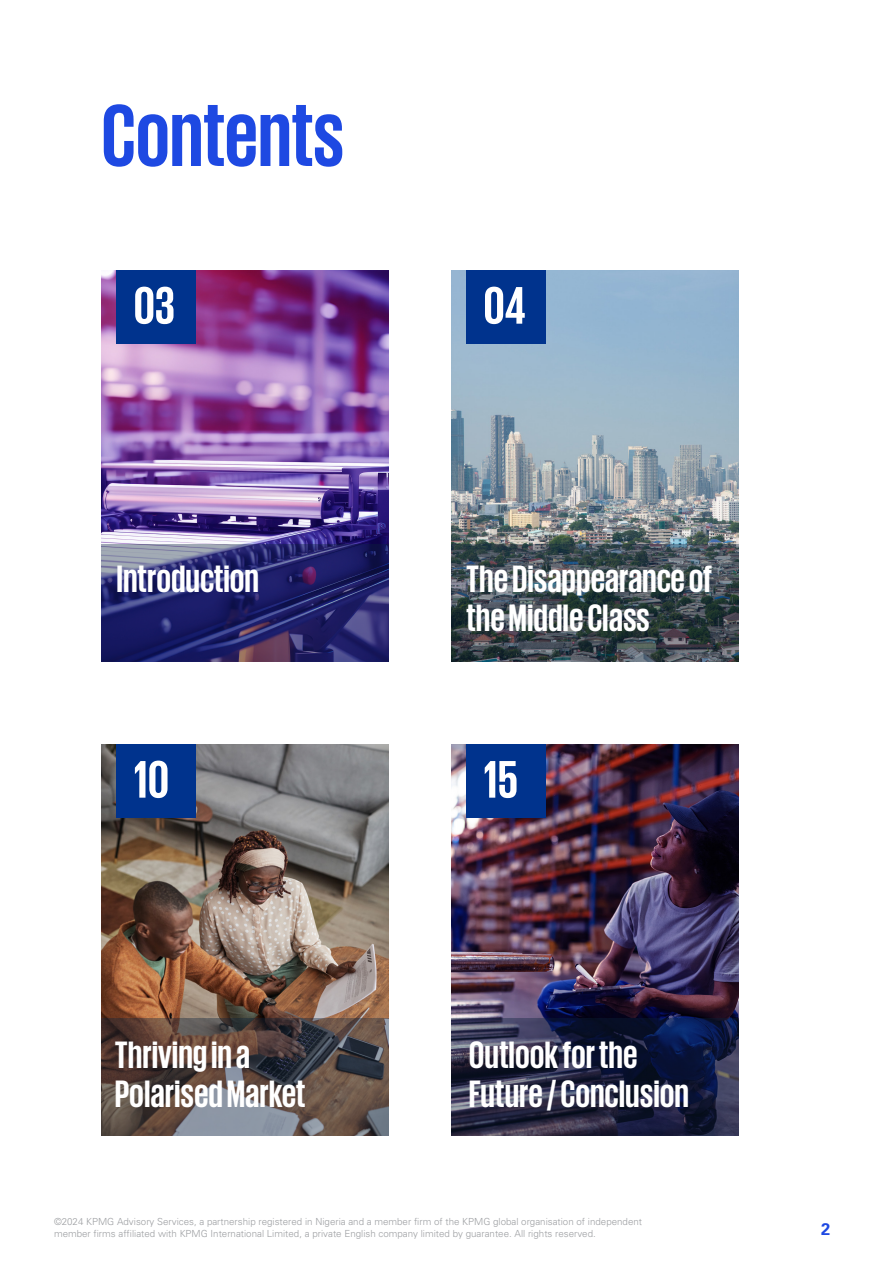
<style>
.page{position:relative;width:893px;height:1263px;background:#fff}
.page>*{position:absolute;margin:0;border:0;box-sizing:border-box;transform-origin:0 0}
.t1{font:700 90px "KPMG";letter-spacing:-.005em;color:#1e49e2}
.t2{font:700 54px "KPMG";color:#fff}
.t3{font:700 39px/39px "KPMG";color:#fff}
.t4{font:700 16.5px "Univers";color:#1e49e2}
.t5{font:300 9.75px/11.7px "Univers";color:#9d9fa2}
</style>
<div class="page">
<img style="left:101px;top:270px;width:287px;height:274px">
<img style="left:101px;top:744px;width:287px;height:274px">
<img style="left:451px;top:270px;width:287px;height:274px">
<img style="left:451px;top:744px;width:287px;height:274px">
<div style="left:116px;top:270px;width:80px;height:74px;background:#00338d"></div>
<div style="left:116px;top:744px;width:80px;height:74px;background:#00338d"></div>
<svg style="left:451px;top:544px;width:287px;height:118px;background:#3e4a50"></svg>
<svg style="left:101px;top:544px;width:287px;height:118px;background:#2e2e6f"></svg>
<svg style="left:101px;top:1018px;width:287px;height:117px;background:#5b4f4c"></svg>
<svg style="left:451px;top:1018px;width:287px;height:117px;background:#232744"></svg>
<div style="left:466px;top:270px;width:80px;height:74px;background:#00338d"></div>
<div style="left:466px;top:744px;width:80px;height:74px;background:#00338d"></div>
<p class="t1" style="left:101px;top:90px;width:244px">Contents</p>
<p class="t2" style="left:134px;top:278px;width:43px">03</p>
<p class="t3" style="left:116px;top:558px;width:144px">Introduction</p>
<p class="t2" style="left:134px;top:752px;width:37px">10</p>
<p class="t3" style="left:115px;top:1034px;width:137px">Thriving in a</p>
<p class="t3" style="left:115px;top:1073px;width:192px">Polarised Market</p>
<p class="t2" style="left:483px;top:278px;width:44px">04</p>
<p class="t3" style="left:466px;top:558px;width:248px">The Disappearance of the Middle Class</p>
<p class="t2" style="left:483px;top:752px;width:36px">15</p>
<p class="t3" style="left:469px;top:1034px;width:170px">Outlook for the</p>
<p class="t3" style="left:469px;top:1073px;width:222px">Future / Conclusion</p>
<p class="t5" style="left:54px;top:1216px;width:590px">©2024 KPMG Advisory Services, a partnership registered in Nigeria and a member firm of the KPMG global organisation of independent member firms affiliated with KPMG International Limited, a private English company limited by guarantee. All rights reserved.</p>
<h3 class="t4" style="left:821px;top:1219px;width:11px">2</h3>
</div>
